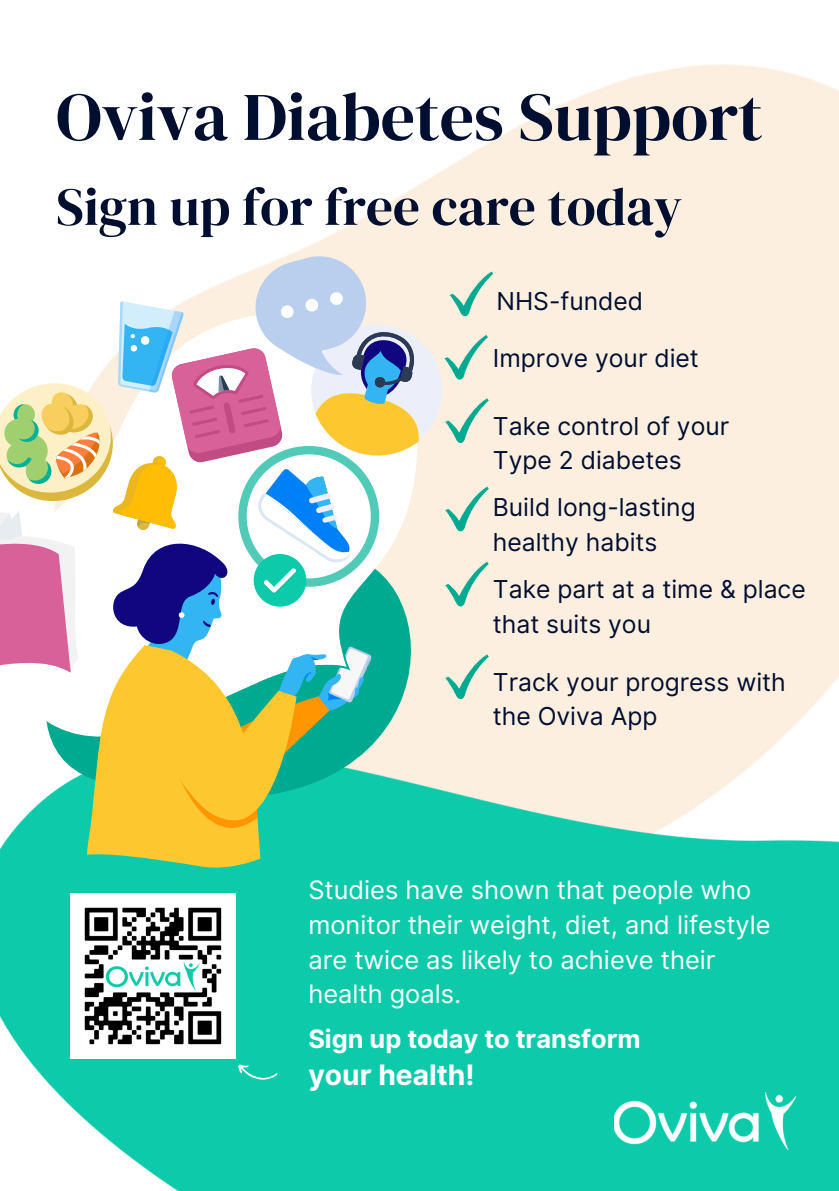
<style>
.page{position:relative;width:839px;height:1191px;background:#fff}
.page>*{position:absolute;margin:0;border:0;box-sizing:border-box;transform-origin:0 0}
.t1{font:68px "DM Serif Display";color:#000e30}
.t2{font:53.2px "DM Serif Display";color:#000e30}
.t3{font:700 28.2px "Inter";color:#fff}
.t4{font:25.4px/34.8px "Inter";color:#fff}
.t5{font:700 25.4px "Inter";color:#fff}
.t6{font:24.6px "Inter";color:#000e30}
</style>
<div class="page">
<img style="left:0;top:749px;width:838px;height:442px">
<svg style="left:420px;top:492px;width:41px;height:374px;background:#c4e6d3"></svg>
<div style="left:311px;top:325px;width:131px;height:131px;background:#eceffa;border-radius:50%"></div>
<svg style="left:0;top:251px;width:420px;height:620px"></svg>
<svg style="left:449px;top:272px;width:44px;height:44px;background:#cbe1d0"></svg>
<svg style="left:444px;top:335px;width:44px;height:45px;background:#cce1d0"></svg>
<svg style="left:445px;top:398px;width:44px;height:45px;background:#cce1d0"></svg>
<svg style="left:445px;top:487px;width:44px;height:44px;background:#cbe1d0"></svg>
<svg style="left:445px;top:562px;width:44px;height:44px;background:#cbe1d0"></svg>
<svg style="left:445px;top:654px;width:44px;height:45px;background:#cce1d0"></svg>
<img style="left:614px;top:1093px;width:181px;height:57px">
<svg style="left:236px;top:1062px;width:42px;height:22px"></svg>
<img style="left:70px;top:894px;width:165px;height:165px">
<p class="t1" style="left:56px;top:69px;width:708px">Oviva Diabetes Support</p>
<p class="t2" style="left:56px;top:170px;width:627px">Sign up for free care today</p>
<p class="t6" style="left:496px;top:287px;width:148px">NHS-funded</p>
<p class="t6" style="left:493px;top:343px;width:207px">Improve your diet</p>
<p class="t6" style="left:493px;top:411px;width:238px">Take control of your</p>
<p class="t6" style="left:493px;top:445px;width:190px">Type 2 diabetes</p>
<p class="t6" style="left:493px;top:493px;width:204px">Build long-lasting</p>
<p class="t6" style="left:493px;top:527px;width:166px">healthy habits</p>
<p class="t6" style="left:493px;top:574px;width:314px">Take part at a time &amp; place</p>
<p class="t6" style="left:493px;top:609px;width:160px">that suits you</p>
<p class="t6" style="left:493px;top:667px;width:294px">Track your progress with</p>
<p class="t6" style="left:493px;top:702px;width:166px">the Oviva App</p>
<p class="t4" style="left:308px;top:872px;width:463px">Studies have shown that people who monitor their weight, diet, and lifestyle are twice as likely to achieve their health goals.</p>
<p class="t5" style="left:308px;top:1024px;width:334px">Sign up today to transform</p>
<p class="t3" style="left:308px;top:1058px;width:168px">your health!</p>
</div>
